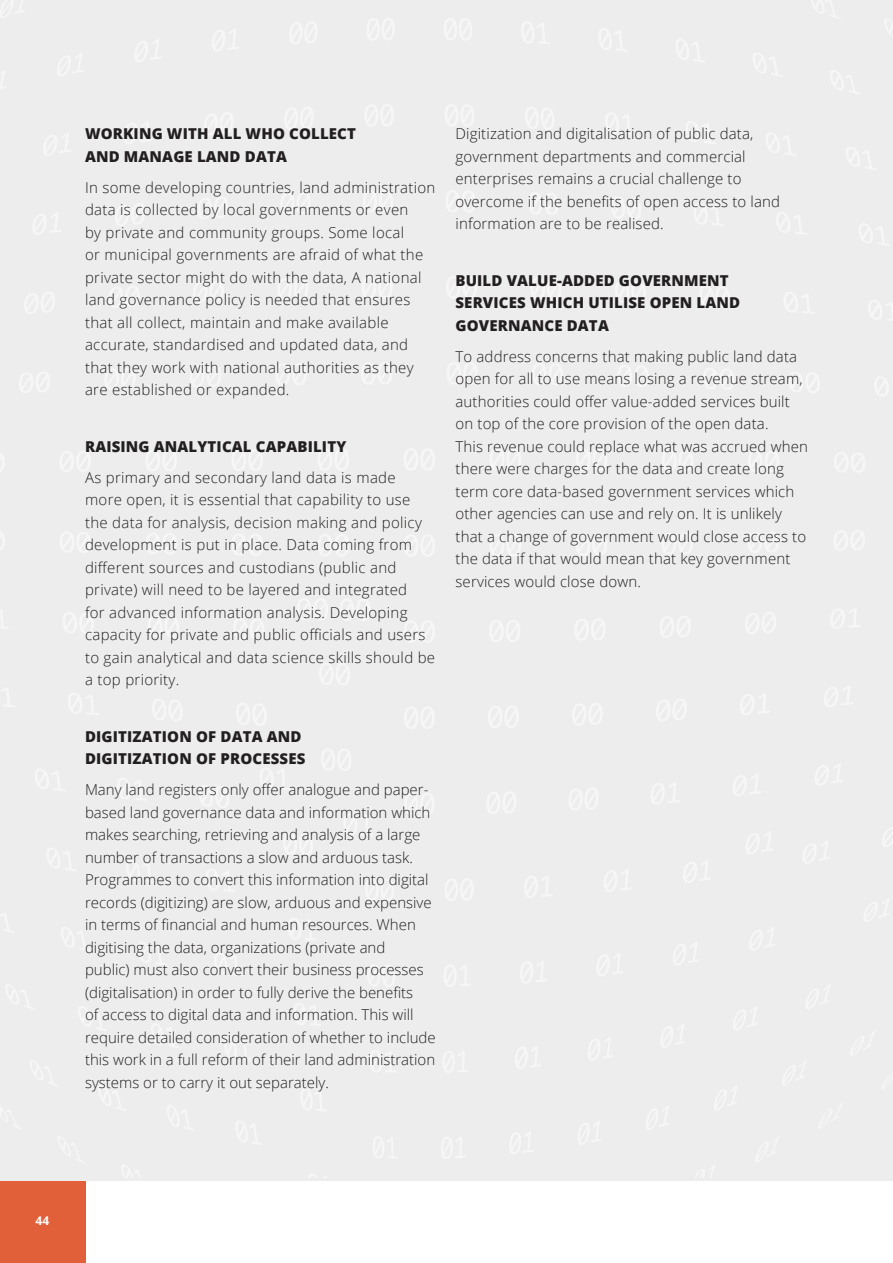
<style>
.page{position:relative;width:893px;height:1263px;background:#fff}
.page>*{position:absolute;margin:0;border:0;box-sizing:border-box;transform-origin:0 0}
.t1{font:300 15px/22.5px "Open Sans";letter-spacing:.01em;color:#231f20}
.t2{font:800 15px/22.5px "Open Sans";letter-spacing:.01em;color:#231f20}
.t3{font:700 12px "Open Sans";color:#fff}
</style>
<div class="page">
<div style="left:0;top:1178px;width:85px;height:85px;background:#e1603a"></div>
<div style="left:0;top:0;width:893px;height:1180px;background:#ecedec"></div>
<p class="t2" style="left:85px;top:122px;width:273px">WORKING WITH ALL WHO COLLECT<br>AND MANAGE LAND DATA</p>
<p class="t1" style="left:85px;top:175px;width:352px">In some developing countries, land administration data is collected by local governments or even<br>by private and community groups. Some local<br>or municipal governments are afraid of what the private sector might do with the data, A national land governance policy is needed that ensures that all collect, maintain and make available accurate, standardised and updated data, and that they work with national authorities as they are established or expanded.</p>
<p class="t2" style="left:85px;top:434px;width:263px">RAISING ANALYTICAL CAPABILITY</p>
<p class="t1" style="left:85px;top:465px;width:352px">As primary and secondary land data is made more open, it is essential that capability to use the data for analysis, decision making and policy development is put in place. Data coming from different sources and custodians (public and private) will need to be layered and integrated<br>for advanced information analysis. Developing capacity for private and public officials and users to gain analytical and data science skills should be a top priority.</p>
<p class="t2" style="left:85px;top:724px;width:222px">DIGITIZATION OF DATA AND<br>DIGITIZATION OF PROCESSES</p>
<p class="t1" style="left:85px;top:778px;width:352px">Many land registers only offer analogue and paper&shy;based land governance data and information which makes searching, retrieving and analysis of a large number of transactions a slow and arduous task.<br>Programmes to convert this information into digital records (digitizing) are slow, arduous and expensive in terms of financial and human resources. When digitising the data, organizations (private and<br>public) must also convert their business processes (digitalisation) in order to fully derive the benefits<br>of access to digital data and information. This will require detailed consideration of whether to include this work in a full reform of their land administration systems or to carry it out separately.</p>
<p class="t1" style="left:455px;top:122px;width:326px">Digitization and digitalisation of public data, government departments and commercial enterprises remains a crucial challenge to overcome if the benefits of open access to land information are to be realised.</p>
<p class="t2" style="left:455px;top:268px;width:286px">BUILD VALUE-ADDED GOVERNMENT<br>SERVICES WHICH UTILISE OPEN LAND<br>GOVERNANCE DATA</p>
<p class="t1" style="left:455px;top:344px;width:354px">To address concerns that making public land data open for all to use means losing a revenue stream, authorities could offer value-added services built on top of the core provision of the open data.<br>This revenue could replace what was accrued when there were charges for the data and create long term core data-based government services which other agencies can use and rely on. It is unlikely that a change of government would close access to the data if that would mean that key government services would close down.</p>
<p class="t3" style="left:36px;top:1212px;width:15px">44</p>
</div>
